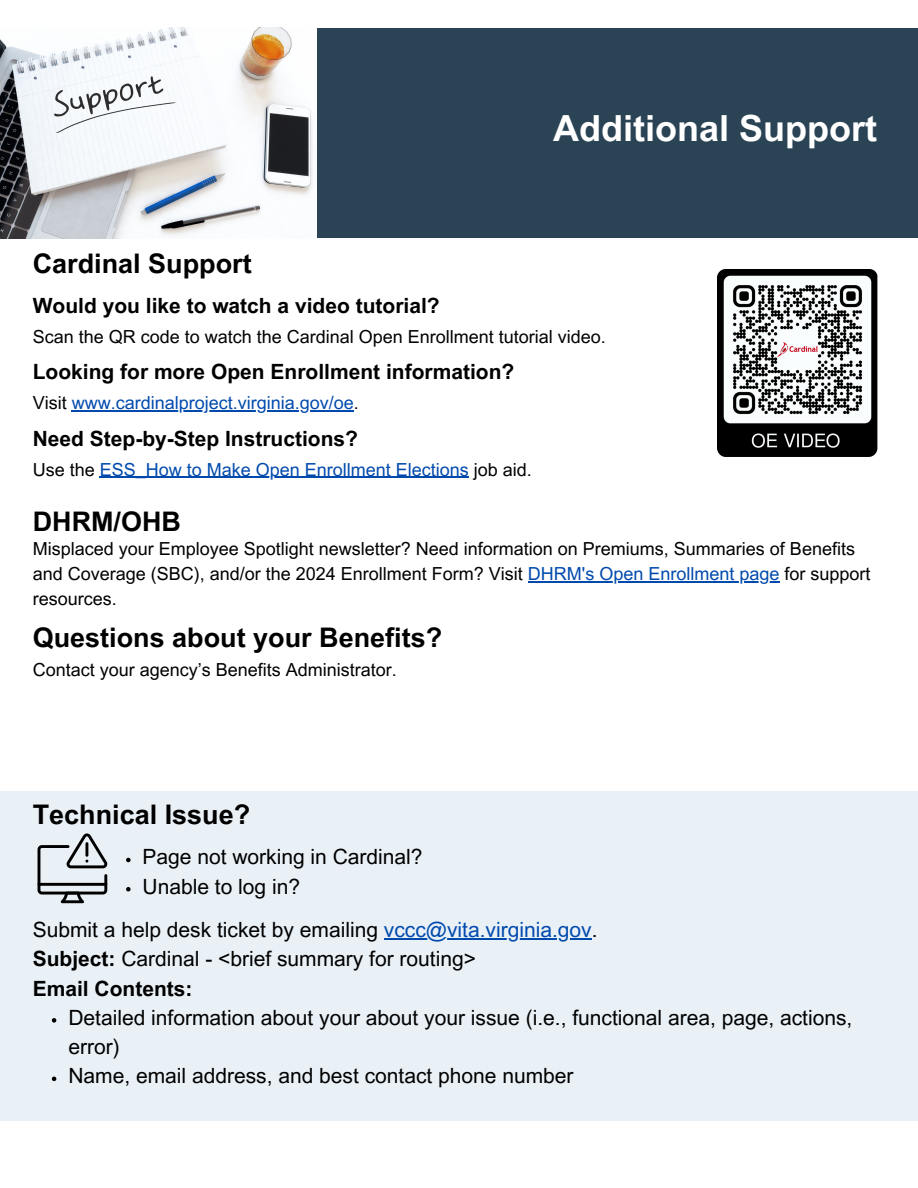
<style>
.page{position:relative;width:918px;height:1188px;background:#fff}
.page>*{position:absolute;margin:0;border:0;box-sizing:border-box;transform-origin:0 0}
.t1{font:700 36px "Arial MT Pro";color:#fff}
.t2{font:700 27px "Arial MT Pro";color:#000}
.t3{font:21px/29.2px "Arial MT Pro";color:#000}
.t4{font:700 21px "Arial MT Pro";color:#000}
.t5{font:18px/24.8px "Arial MT Pro";color:#000}
.t6{font:18px "Arial MT Pro";color:#004aad}
.s1{color:#000}
.s2{color:#004aad}
.s3{font-weight:700}
</style>
<div class="page">
<div style="left:0;top:791px;width:918px;height:330px;background:#e9f0f6"></div>
<div style="left:0;top:28px;width:918px;height:210px;background:#2b4455"></div>
<img style="left:717px;top:270px;width:160px;height:187px">
<img style="left:0;top:28px;width:316px;height:210px">
<hr style="left:100px;top:477px;width:369px;height:1px;background:#004aad">
<hr style="left:72px;top:410px;width:282px;height:1px;background:#004aad">
<svg style="left:38px;top:833px;width:69px;height:70px"></svg>
<hr style="left:38px;top:883px;width:69px;height:3px;background:#000">
<hr style="left:384px;top:938px;width:208px;height:1px;background:#004aad">
<svg style="left:52px;top:1018px;width:4px;height:5px"></svg>
<svg style="left:52px;top:1077px;width:4px;height:4px"></svg>
<hr style="left:528px;top:581px;width:251px;height:1px;background:#004aad">
<svg style="left:126px;top:858px;width:5px;height:4px"></svg>
<svg style="left:126px;top:887px;width:5px;height:4px"></svg>
<h2 class="t2" style="left:33px;top:253px;width:221px">Cardinal Support</h2>
<p class="t4" style="left:33px;top:298px;width:409px">Would you like to watch a video tutorial?</p>
<h1 class="t1" style="left:553px;top:115px;width:326px">Additional Support</h1>
<p class="t5" style="left:33px;top:326px;width:575px">Scan the QR code to watch the Cardinal Open Enrollment tutorial video.</p>
<p class="t4" style="left:33px;top:364px;width:483px">Looking for more Open Enrollment information?</p>
<p class="t6" style="left:33px;top:396px;width:328px"><span class="s1">Visit</span> www.cardinalproject.virginia.gov/oe<span class="s1">.</span></p>
<p class="t4" style="left:33px;top:431px;width:327px">Need Step-by-Step Instructions?</p>
<p class="t6" style="left:33px;top:463px;width:501px"><span class="s1">Use the</span> ESS_How to Make Open Enrollment Elections <span class="s1">job aid.</span></p>
<h2 class="t2" style="left:33px;top:511px;width:150px">DHRM/OHB</h2>
<p class="t5" style="left:33px;top:539px;width:839px">Misplaced your Employee Spotlight newsletter? Need information on Premiums, Summaries of Benefits and Coverage (SBC), and/or the 2024 Enrollment Form? Visit <span class="s2">DHRM's Open Enrollment page</span> for support resources.</p>
<h2 class="t2" style="left:33px;top:627px;width:411px">Questions about your Benefits?</h2>
<p class="t5" style="left:33px;top:659px;width:366px">Contact your agency’s Benefits Administrator.</p>
<h2 class="t2" style="left:33px;top:805px;width:219px">Technical Issue?</h2>
<p class="t3" style="left:143px;top:845px;width:281px">Page not working in Cardinal?<br>Unable to log in?</p>
<p class="t3" style="left:33px;top:918px;width:566px">Submit a help desk ticket by emailing <span class="s2">vccc@vita.virginia.gov</span>.<br><span class="s3">Subject:</span> Cardinal - &lt;brief summary for routing&gt;<br><span class="s3">Email Contents:</span></p>
<p class="t3" style="left:68px;top:1005px;width:785px">Detailed information about your about your issue (i.e., functional area, page, actions, error)<br>Name, email address, and best contact phone number</p>
</div>
